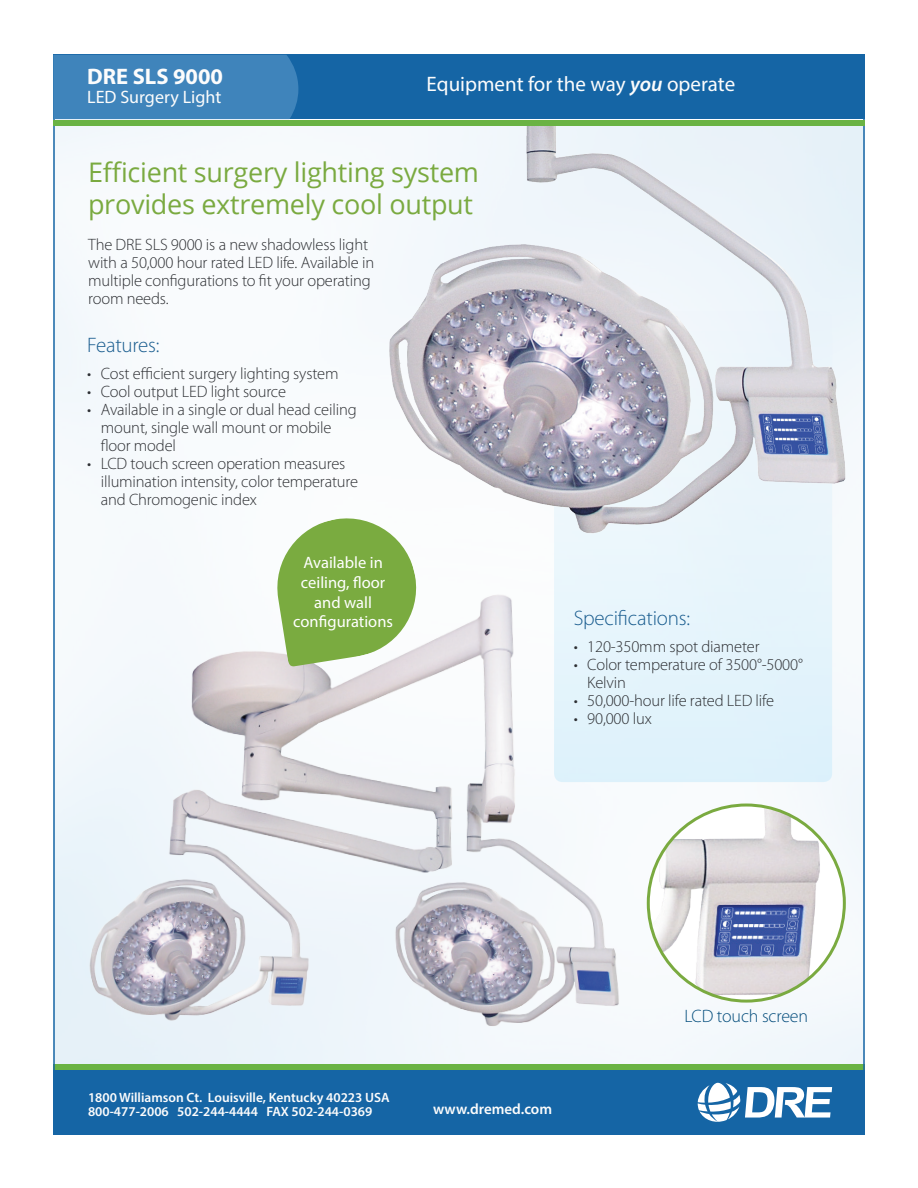
<style>
.page{position:relative;width:918px;height:1188px;background:#fff}
.page>*{position:absolute;margin:0;border:0;box-sizing:border-box;transform-origin:0 0}
.t1{font:27px/32.4px "Open Sans";letter-spacing:-.01em;color:#7aaa40}
.t2{font:700 22.5px "Myriad Pro";color:#fcfcfc}
.t3{font:21px "Myriad Pro";color:#fcfcfc}
.t4{font:300 21px "Myriad Pro";letter-spacing:-.01em;color:#1b5e90}
.t5{font:18px "Myriad Pro";color:#fcfcfc}
.t6{font:300 18px "Myriad Pro";letter-spacing:-.01em;color:#044d7c}
.t7{font:300 16.5px/18px "Myriad Pro";letter-spacing:-.01em;color:#2d2f33}
.t8{font:16.5px/19.8px "Myriad Pro";color:#fff;text-align:center}
.t9{font:600 15px "Myriad Pro";color:#fcfcfc}
.t10{font:600 13.5px/13.4px "Myriad Pro";color:#fcfcfc}
.s1{font-weight:600;font-style:italic}
</style>
<div class="page">
<img style="left:56px;top:126px;width:806px;height:938px">
<div style="left:53px;top:55px;width:812px;height:64px;background:#1565a5"></div>
<div style="left:53px;top:1070px;width:812px;height:64px;background:#1565a5"></div>
<div style="left:53px;top:1064px;width:812px;height:6px;background:#6ab344"></div>
<svg style="left:698px;top:1083px;width:134px;height:39px"></svg>
<div style="left:53px;top:55px;width:245px;height:64px;background:#3f84bb"></div>
<img style="left:88px;top:588px;width:545px;height:444px">
<div style="left:554px;top:310px;width:278px;height:472px;background:#e4f4fb;border-radius:9px"></div>
<img style="left:364px;top:126px;width:501px;height:429px">
<div style="left:53px;top:121px;width:812px;height:5px;background:#6ab344"></div>
<div style="left:648px;top:805px;width:196px;height:196px;background:#fff;border-radius:50%"></div>
<img style="left:648px;top:805px;width:178px;height:196px">
<svg style="left:272px;top:513px;width:149px;height:154px"></svg>
<h2 class="t2" style="left:87px;top:61px;width:137px">DRE SLS 9000</h2>
<p class="t5" style="left:87px;top:86px;width:136px">LED Surgery Light</p>
<p class="t3" style="left:427px;top:71px;width:310px">Equipment for the way <span class="s1">you</span> operate</p>
<h1 class="t1" style="left:88px;top:155px;width:393px">Efficient surgery lighting system provides extremely cool output</h1>
<p class="t7" style="left:88px;top:235px;width:288px">The DRE SLS 9000 is a new shadowless light with a 50,000 hour rated LED life. Available in multiple configurations to fit your operating room needs.</p>
<p class="t4" style="left:87px;top:333px;width:74px">Features:</p>
<p class="t7" style="left:87px;top:365px;width:253px">• Cost efficient surgery lighting system</p>
<p class="t7" style="left:87px;top:383px;width:200px">• Cool output LED light source</p>
<p class="t7" style="left:101px;top:401px;width:257px;text-indent:-13px">• Available in a single or dual head ceiling mount, single wall mount or mobile floor model</p>
<p class="t7" style="left:101px;top:455px;width:259px;text-indent:-13px">• LCD touch screen operation measures illumination intensity, color temperature and Chromogenic index</p>
<p class="t8" style="left:293px;top:552px;width:101px">Available in ceiling, floor and wall configurations</p>
<p class="t4" style="left:574px;top:606px;width:118px">Specifications:</p>
<p class="t7" style="left:574px;top:637px;width:187px">• 120-350mm spot diameter</p>
<p class="t7" style="left:587px;top:655px;width:217px;text-indent:-13px">• Color temperature of 3500°-5000°<br>Kelvin</p>
<p class="t7" style="left:574px;top:691px;width:202px">• 50,000-hour life rated LED life</p>
<p class="t7" style="left:574px;top:709px;width:80px">• 90,000 lux</p>
<p class="t10" style="left:88px;top:1091px;width:303px">1800 Williamson Ct. Louisville, Kentucky 40223 USA<br>800-477-2006 502-244-4444 FAX 502-244-0369</p>
<p class="t9" style="left:433px;top:1099px;width:121px">www.dremed.com</p>
<p class="t6" style="left:684px;top:1005px;width:125px">LCD touch screen</p>
</div>
